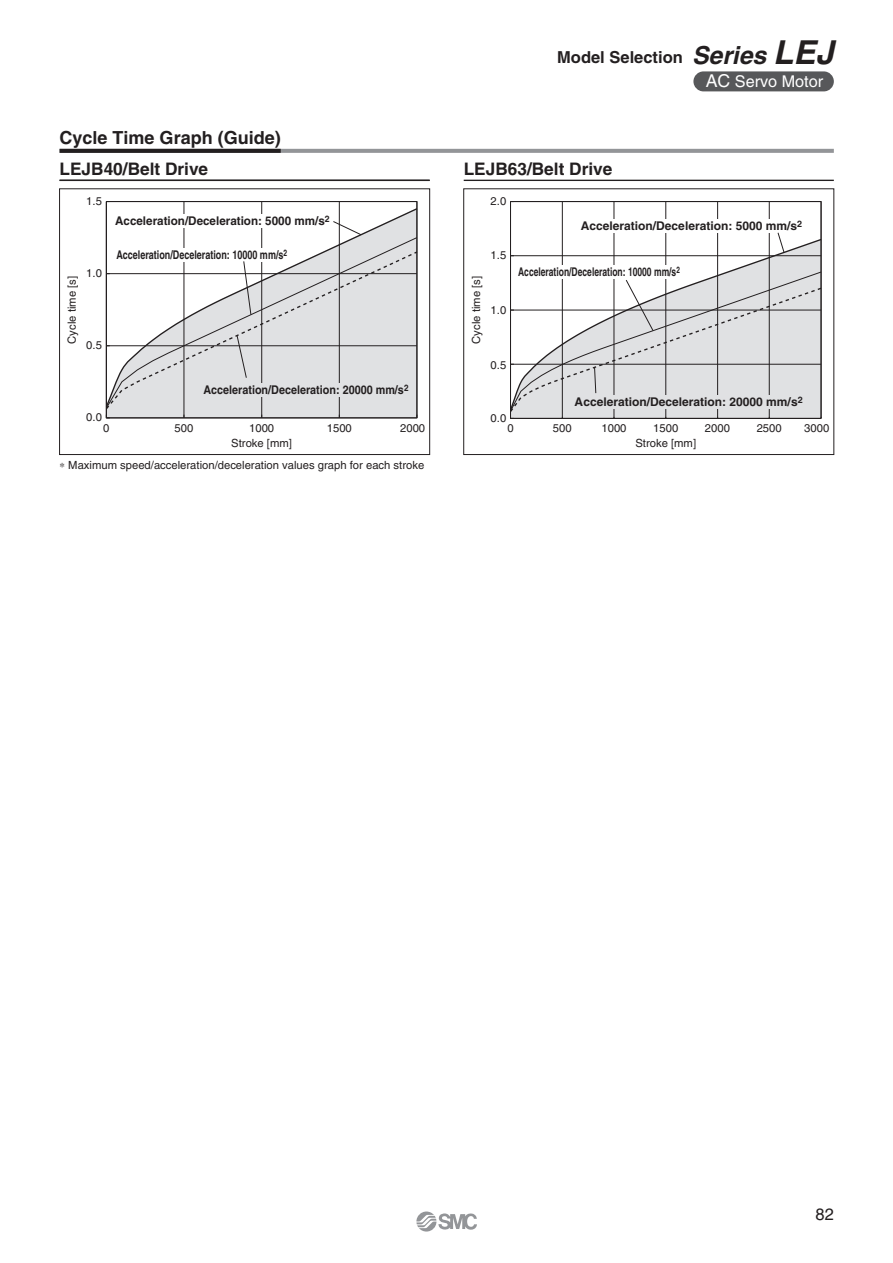
<style>
.page{position:relative;width:893px;height:1263px;background:#fff}
.page>*{position:absolute;margin:0;border:0;box-sizing:border-box;transform-origin:0 0}
.t1{font:700 18px "Helvetica";color:#231f20}
.t2{font:700 17.25px "Helvetica";color:#231f20}
.t3{font:700 16.5px "Helvetica";color:#231f20}
.t4{font:16.5px "Helvetica";color:#231f20}
.t5{font:16.2px "Helvetica";color:#fff}
.t6{font:700 12px "Helvetica";color:#231f20}
.t7{font:700 12px "Helvetica";color:#231f20;scale:.75 1}
.t8{font:700 12px "Helvetica";color:#231f20;scale:.9 1}
.t9{font:700 12px "Helvetica";color:#231f20;scale:.71 1}
.t10{font:11.25px "Helvetica";color:#231f20}
.s1{font-style:italic;font-size:24.75px}
.s2{font-style:italic;font-size:33px}
.s3{font-size:17.7px}
</style>
<div class="page">
<div style="left:110px;top:411px;width:305px;height:5px;background:#e0e1e3"></div>
<hr style="left:184px;top:202px;width:1px;height:216px;background:#231f20">
<hr style="left:261px;top:202px;width:1px;height:216px;background:#231f20">
<hr style="left:339px;top:202px;width:1px;height:216px;background:#231f20">
<div style="left:106px;top:201px;width:4px;height:217px;border:1px solid #231f20"></div>
<hr style="left:106px;top:418px;width:311px;height:1px;background:#231f20">
<svg style="left:105px;top:207px;width:313px;height:201px"></svg>
<div style="left:115px;top:214px;width:217px;height:14px;background:#fff"></div>
<div style="left:116px;top:248px;width:173px;height:13px;background:#fff"></div>
<div style="left:203px;top:383px;width:205px;height:14px;background:#e0e1e3"></div>
<svg style="left:332px;top:221px;width:30px;height:15px"></svg>
<svg style="left:243px;top:261px;width:8px;height:54px"></svg>
<svg style="left:236px;top:335px;width:11px;height:43px"></svg>
<svg style="left:511px;top:201px;width:310px;height:37px"></svg>
<hr style="left:510px;top:202px;width:1px;height:216px;background:#231f20">
<svg style="left:511px;top:238px;width:311px;height:33px"></svg>
<div style="left:581px;top:220px;width:221px;height:13px;background:#fff"></div>
<div style="left:518px;top:265px;width:162px;height:14px;background:#fff"></div>
<svg style="left:777px;top:232px;width:7px;height:21px"></svg>
<svg style="left:510px;top:271px;width:312px;height:148px"></svg>
<div style="left:59px;top:188px;width:371px;height:267px;border:1px solid #231f20"></div>
<div style="left:463px;top:188px;width:371px;height:267px;border:1px solid #231f20"></div>
<hr style="left:60px;top:180px;width:369px;height:1px;background:#231f20">
<svg style="left:281px;top:149px;width:552px;height:4px;fill:#939598"></svg>
<svg style="left:60px;top:149px;width:221px;height:4px"></svg>
<hr style="left:463px;top:180px;width:370px;height:1px;background:#231f20">
<div style="left:693px;top:71px;width:140px;height:20px;background:#57585a;border-radius:10px"></div>
<svg style="left:416px;top:1212px;width:61px;height:20px"></svg>
<h1 class="t1" style="left:60px;top:131px;width:223px">Cycle Time Graph (Guide)</h1>
<h2 class="t2" style="left:60px;top:163px;width:150px">LEJB40/Belt Drive</h2>
<p class="t10" style="left:86px;top:197px;width:17px">1.5</p>
<p class="t10" style="left:68px;top:344px;width:69px;rotate:-90deg">Cycle time [s]</p>
<p class="t10" style="left:86px;top:269px;width:17px">1.0</p>
<p class="t10" style="left:86px;top:341px;width:17px">0.5</p>
<p class="t6" style="left:115px;top:216px;width:216px">Acceleration/Deceleration: 5000 mm/s<sup>2</sup></p>
<p class="t7" style="left:116px;top:250px;width:229px">Acceleration/Deceleration: 10000 mm/s<sup>2</sup></p>
<p class="t10" style="left:86px;top:413px;width:17px">0.0</p>
<p class="t8" style="left:203px;top:385px;width:229px">Acceleration/Deceleration: 20000 mm/s<sup>2</sup></p>
<p class="t10" style="left:103px;top:424px;width:8px">0</p>
<p class="t10" style="left:400px;top:424px;width:27px">2000</p>
<p class="t10" style="left:175px;top:424px;width:20px">500</p>
<p class="t10" style="left:249px;top:424px;width:27px">1000</p>
<p class="t10" style="left:327px;top:424px;width:27px">1500</p>
<p class="t10" style="left:231px;top:439px;width:62px">Stroke [mm]</p>
<p class="t10" style="left:60px;top:461px;width:366px">∗ Maximum speed/acceleration/deceleration values graph for each stroke</p>
<h3 class="t3" style="left:557px;top:51px;width:278px">Model Selection <span class="s1">Series</span> <span class="s2">LEJ</span></h3>
<h2 class="t2" style="left:463px;top:163px;width:150px">LEJB63/Belt Drive</h2>
<p class="t10" style="left:490px;top:197px;width:17px">2.0</p>
<h3 class="t5" style="left:705px;top:76px;width:119px"><span class="s3">AC</span> Servo Motor</h3>
<p class="t10" style="left:472px;top:344px;width:69px;rotate:-90deg">Cycle time [s]</p>
<p class="t10" style="left:490px;top:251px;width:17px">1.5</p>
<p class="t10" style="left:490px;top:306px;width:17px">1.0</p>
<p class="t10" style="left:490px;top:361px;width:17px">0.5</p>
<p class="t6" style="left:581px;top:221px;width:223px">Acceleration/Deceleration: 5000 mm/s<sup>2</sup></p>
<p class="t9" style="left:518px;top:267px;width:229px">Acceleration/Deceleration: 10000 mm/s<sup>2</sup></p>
<p class="t10" style="left:490px;top:414px;width:17px">0.0</p>
<p class="t6" style="left:574px;top:397px;width:229px">Acceleration/Deceleration: 20000 mm/s<sup>2</sup></p>
<p class="t10" style="left:507px;top:424px;width:8px">0</p>
<p class="t10" style="left:804px;top:424px;width:27px">3000</p>
<p class="t10" style="left:553px;top:424px;width:20px">500</p>
<p class="t10" style="left:601px;top:424px;width:27px">1000</p>
<p class="t10" style="left:653px;top:424px;width:27px">1500</p>
<p class="t10" style="left:705px;top:424px;width:27px">2000</p>
<p class="t10" style="left:756px;top:424px;width:27px">2500</p>
<p class="t10" style="left:635px;top:439px;width:62px">Stroke [mm]</p>
<h3 class="t4" style="left:815px;top:1209px;width:20px">82</h3>
</div>
